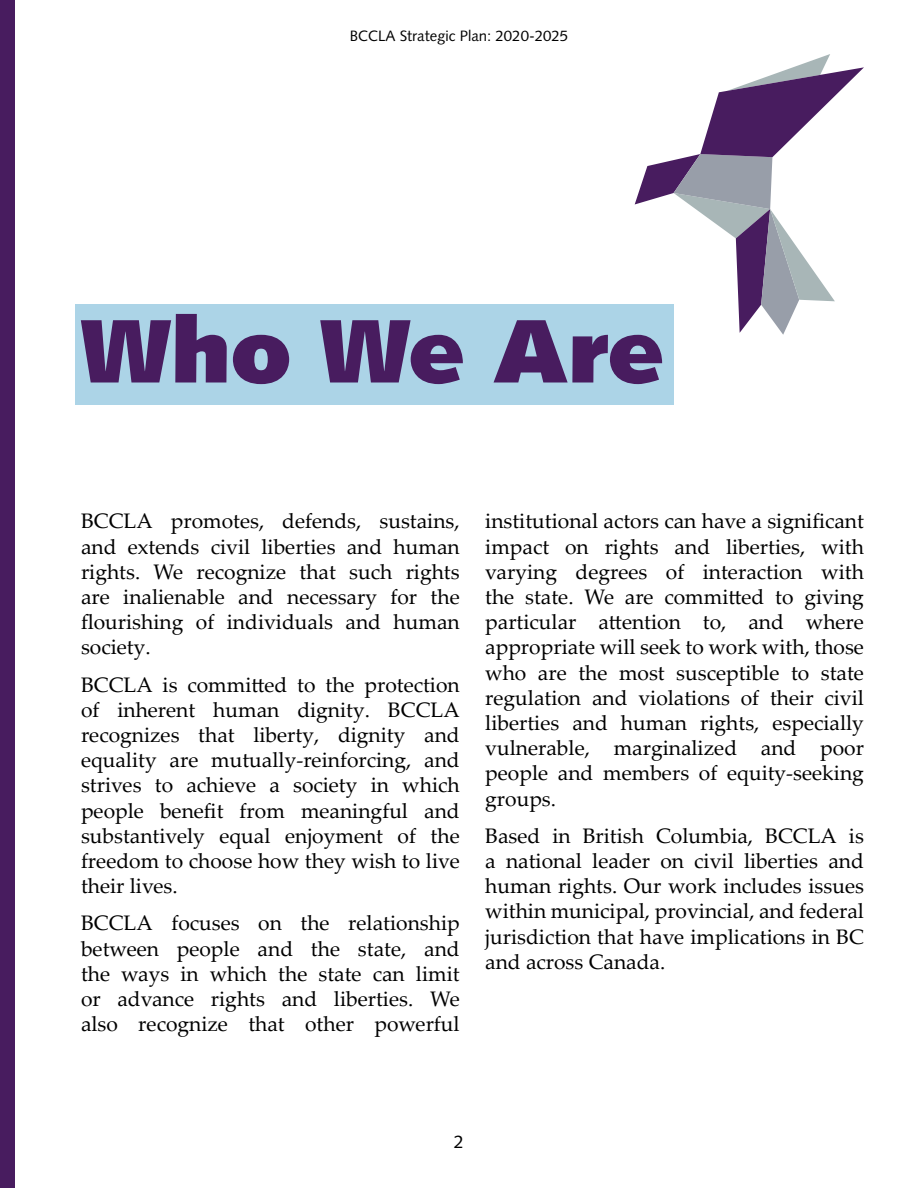
<style>
.page{position:relative;width:918px;height:1188px;background:#fff}
.page>*{position:absolute;margin:0;border:0;box-sizing:border-box;transform-origin:0 0}
.t1{font:900 90px "Syntax LT Std";color:#481c5f}
.t2{font:21px/25.2px "Palatino Linotype";color:#000;text-align:justify}
.t3{font:18px "Syntax LT Std";color:#000}
.t4{font:15px "Syntax LT Std";color:#000}
</style>
<div class="page">
<div style="left:0;top:0;width:14px;height:1188px;background:#481c5f"></div>
<div style="left:75px;top:304px;width:599px;height:101px;background:#acd4e7"></div>
<svg style="left:635px;top:54px;width:229px;height:281px"></svg>
<p class="t4" style="left:350px;top:27px;width:220px">BCCLA Strategic Plan: 2020-2025</p>
<h1 class="t1" style="left:81px;top:298px;width:584px">Who We Are</h1>
<p class="t2" style="left:81px;top:508px;width:380px">BCCLA promotes, defends, sustains, and extends civil liberties and human rights. We recognize that such rights are inalienable and necessary for the flourishing of individuals and human society.</p>
<p class="t2" style="left:81px;top:671px;width:380px">BCCLA is committed to the protection of inherent human dignity. BCCLA recognizes that liberty, dignity and equality are mutually-reinforcing, and strives to achieve a society in which people benefit from meaningful and substantively equal enjoyment of the freedom to choose how they wish to live their lives.</p>
<p class="t2" style="left:81px;top:910px;width:380px">BCCLA focuses on the relationship between people and the state, and the ways in which the state can limit or advance rights and liberties. We also recognize that other powerful</p>
<p class="t2" style="left:485px;top:508px;width:380px">institutional actors can have a significant impact on rights and liberties, with varying degrees of interaction with the state. We are committed to giving particular attention to, and where appropriate will seek to work with, those who are the most susceptible to state regulation and violations of their civil liberties and human rights, especially vulnerable, marginalized and poor people and members of equity-seeking groups.</p>
<p class="t2" style="left:485px;top:822px;width:380px">Based in British Columbia, BCCLA is a national leader on civil liberties and human rights. Our work includes issues within municipal, provincial, and federal jurisdiction that have implications in BC and across Canada.</p>
<p class="t3" style="left:454px;top:1131px;width:12px">2</p>
</div>
